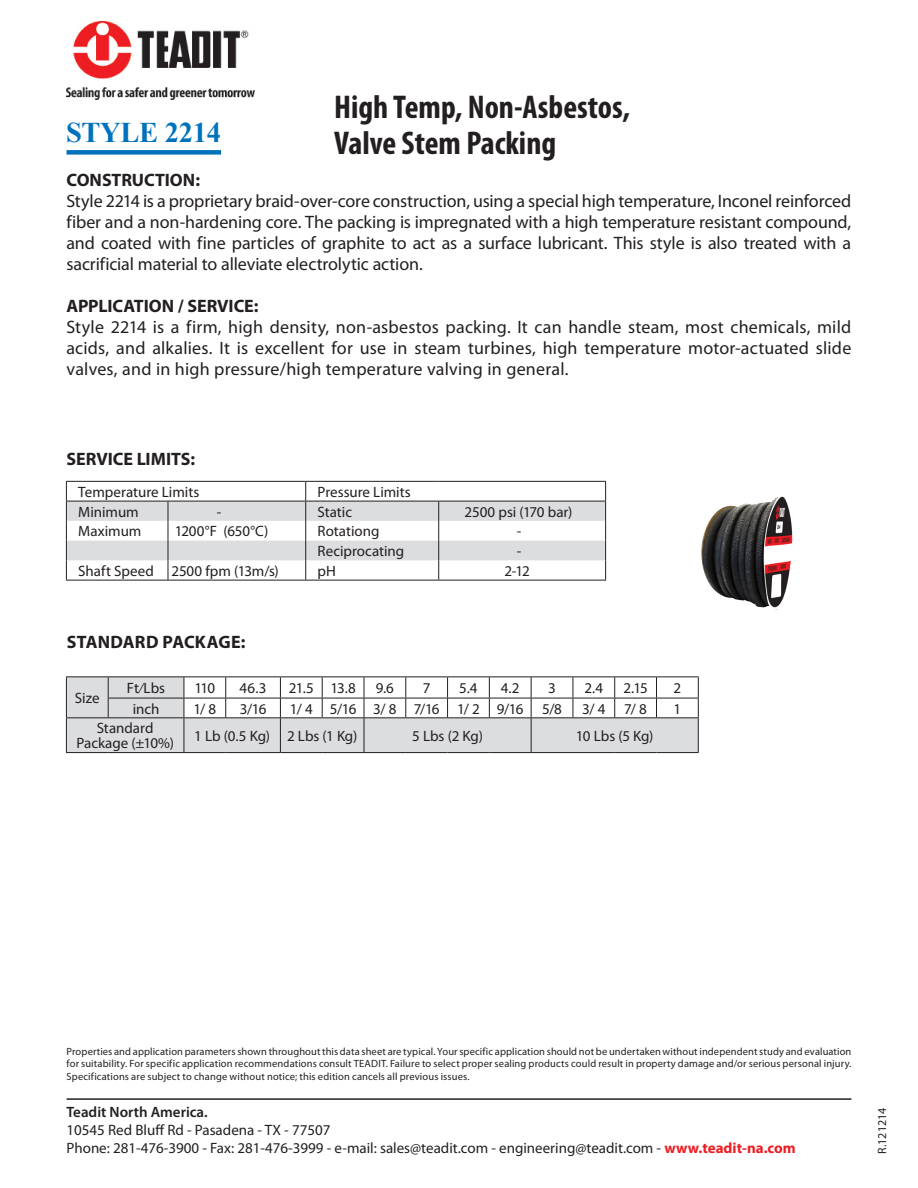
<style>
.page{position:relative;width:918px;height:1188px;background:#fff}
.page>*{position:absolute;margin:0;border:0;box-sizing:border-box;transform-origin:0 0}
.t1{font:700 condensed 33px "Myriad Pro";color:#231f20}
.t2{font:700 28.5px "Times New Roman";letter-spacing:-.01em;color:#0072bc}
.texto{font:18px/21px "Myriad Pro";letter-spacing:.005em;color:#231f20;text-align:justify}
.texto-2{font:700 18px "Myriad Pro";letter-spacing:-.005em;color:#231f20}
.texto_tabela{font:15px/15px "Myriad Pro";color:#231f20;text-align:center}
.t3{font:600 15px "Myriad Pro";color:#231f20}
.texto-3{font:15px "Myriad Pro";letter-spacing:-.005em;color:#231f20}
.t4{font:12px "Myriad Pro";color:#231f20}
.t5{font:10.5px/12.6px "Myriad Pro";letter-spacing:.01em;color:#231f20;text-align:justify}
.s1{font-weight:700;color:#ee1d23}
</style>
<div class="page">
<div style="left:67px;top:150px;width:154px;height:5px;background:#0072bc"></div>
<img style="left:67px;top:21px;width:188px;height:79px">
<hr style="left:67px;top:1098px;width:784px;height:2px;background:#231f20">
<hr style="left:66px;top:481px;width:102px;height:1px;background:#231f20">
<hr style="left:168px;top:481px;width:138px;height:1px;background:#231f20">
<hr style="left:306px;top:481px;width:133px;height:1px;background:#231f20">
<hr style="left:439px;top:481px;width:167px;height:1px;background:#231f20">
<svg style="left:66px;top:482px;width:540px;height:98px"></svg>
<hr style="left:66px;top:580px;width:102px;height:1px;background:#231f20">
<hr style="left:168px;top:580px;width:138px;height:1px;background:#231f20">
<hr style="left:306px;top:580px;width:133px;height:1px;background:#231f20">
<hr style="left:439px;top:580px;width:167px;height:1px;background:#231f20">
<div style="left:67px;top:677px;width:631px;height:75px;background:#dcdddf"></div>
<hr style="left:66px;top:676px;width:42px;height:1px;background:#231f20">
<svg style="left:66px;top:677px;width:1px;height:40px"></svg>
<hr style="left:108px;top:676px;width:76px;height:1px;background:#231f20">
<hr style="left:184px;top:676px;width:42px;height:1px;background:#231f20">
<hr style="left:226px;top:676px;width:54px;height:1px;background:#231f20">
<hr style="left:280px;top:676px;width:42px;height:1px;background:#231f20">
<hr style="left:322px;top:676px;width:42px;height:1px;background:#231f20">
<hr style="left:364px;top:676px;width:42px;height:1px;background:#231f20">
<hr style="left:406px;top:676px;width:42px;height:1px;background:#231f20">
<hr style="left:448px;top:676px;width:41px;height:1px;background:#231f20">
<hr style="left:489px;top:676px;width:42px;height:1px;background:#231f20">
<hr style="left:531px;top:676px;width:42px;height:1px;background:#231f20">
<hr style="left:573px;top:676px;width:42px;height:1px;background:#231f20">
<hr style="left:615px;top:676px;width:42px;height:1px;background:#231f20">
<hr style="left:657px;top:676px;width:42px;height:1px;background:#231f20">
<hr style="left:108px;top:698px;width:76px;height:1px;background:#231f20">
<svg style="left:108px;top:677px;width:1px;height:40px"></svg>
<svg style="left:184px;top:677px;width:515px;height:40px"></svg>
<hr style="left:66px;top:717px;width:42px;height:1px;background:#231f20">
<hr style="left:66px;top:718px;width:1px;height:34px;background:#231f20">
<hr style="left:108px;top:717px;width:76px;height:1px;background:#231f20">
<hr style="left:184px;top:717px;width:42px;height:1px;background:#231f20">
<hr style="left:184px;top:718px;width:1px;height:34px;background:#231f20">
<hr style="left:226px;top:717px;width:54px;height:1px;background:#231f20">
<hr style="left:280px;top:717px;width:42px;height:1px;background:#231f20">
<hr style="left:280px;top:718px;width:1px;height:34px;background:#231f20">
<hr style="left:322px;top:717px;width:42px;height:1px;background:#231f20">
<hr style="left:364px;top:717px;width:42px;height:1px;background:#231f20">
<hr style="left:364px;top:718px;width:1px;height:34px;background:#231f20">
<hr style="left:406px;top:717px;width:42px;height:1px;background:#231f20">
<hr style="left:448px;top:717px;width:41px;height:1px;background:#231f20">
<hr style="left:489px;top:717px;width:42px;height:1px;background:#231f20">
<hr style="left:531px;top:717px;width:42px;height:1px;background:#231f20">
<hr style="left:531px;top:718px;width:1px;height:34px;background:#231f20">
<hr style="left:573px;top:717px;width:42px;height:1px;background:#231f20">
<hr style="left:615px;top:717px;width:42px;height:1px;background:#231f20">
<hr style="left:657px;top:717px;width:42px;height:1px;background:#231f20">
<hr style="left:698px;top:718px;width:1px;height:34px;background:#231f20">
<hr style="left:66px;top:752px;width:42px;height:1px;background:#231f20">
<hr style="left:108px;top:752px;width:76px;height:1px;background:#231f20">
<hr style="left:184px;top:752px;width:42px;height:1px;background:#231f20">
<hr style="left:226px;top:752px;width:54px;height:1px;background:#231f20">
<hr style="left:280px;top:752px;width:42px;height:1px;background:#231f20">
<hr style="left:322px;top:752px;width:42px;height:1px;background:#231f20">
<hr style="left:364px;top:752px;width:42px;height:1px;background:#231f20">
<hr style="left:406px;top:752px;width:42px;height:1px;background:#231f20">
<hr style="left:448px;top:752px;width:41px;height:1px;background:#231f20">
<hr style="left:489px;top:752px;width:42px;height:1px;background:#231f20">
<hr style="left:531px;top:752px;width:42px;height:1px;background:#231f20">
<hr style="left:573px;top:752px;width:42px;height:1px;background:#231f20">
<hr style="left:615px;top:752px;width:42px;height:1px;background:#231f20">
<hr style="left:657px;top:752px;width:42px;height:1px;background:#231f20">
<img style="left:701px;top:496px;width:92px;height:114px">
<p class="t2" style="left:66px;top:113px;width:157px">STYLE 2214</p>
<p class="t1" style="left:334px;top:86px;width:298px">High Temp, Non-Asbestos,</p>
<p class="t1" style="left:334px;top:122px;width:224px">Valve Stem Packing</p>
<p class="texto-2" style="left:66px;top:168px;width:135px">CONSTRUCTION:</p>
<p class="texto" style="left:66px;top:190px;width:786px">Style 2214 is a proprietary braid-over-core construction, using a special high temperature, Inconel reinforced fiber and a non-hardening core. The packing is impregnated with a high temperature resistant compound, and coated with fine particles of graphite to act as a surface lubricant. This style is also treated with a sacrificial material to alleviate electrolytic action.</p>
<p class="texto-2" style="left:66px;top:294px;width:194px">APPLICATION / SERVICE:</p>
<p class="texto" style="left:66px;top:316px;width:786px">Style 2214 is a firm, high density, non-asbestos packing. It can handle steam, most chemicals, mild acids, and alkalies. It is excellent for use in steam turbines, high temperature motor-actuated slide valves, and in high pressure/high temperature valving in general.</p>
<p class="texto-2" style="left:67px;top:447px;width:130px">SERVICE LIMITS:</p>
<p class="texto_tabela" style="left:78px;top:484px;width:123px">Temperature Limits</p>
<p class="texto_tabela" style="left:318px;top:484px;width:95px">Pressure Limits</p>
<p class="texto_tabela" style="left:78px;top:504px;width:62px">Minimum</p>
<p class="texto_tabela" style="left:217px;top:504px;width:6px">-</p>
<p class="texto_tabela" style="left:318px;top:504px;width:36px">Static</p>
<p class="texto_tabela" style="left:464px;top:504px;width:109px">2500 psi (170 bar)</p>
<p class="texto_tabela" style="left:78px;top:524px;width:65px">Maximum</p>
<p class="texto_tabela" style="left:175px;top:524px;width:95px">1200°F (650°C)</p>
<p class="texto_tabela" style="left:318px;top:524px;width:63px">Rotationg</p>
<p class="texto_tabela" style="left:517px;top:524px;width:6px">-</p>
<p class="texto_tabela" style="left:318px;top:543px;width:88px">Reciprocating</p>
<p class="texto_tabela" style="left:517px;top:543px;width:6px">-</p>
<p class="texto_tabela" style="left:78px;top:563px;width:77px">Shaft Speed</p>
<p class="texto-3" style="left:171px;top:562px;width:109px">2500 fpm (13m/s)</p>
<p class="texto_tabela" style="left:318px;top:563px;width:20px">pH</p>
<p class="texto_tabela" style="left:505px;top:563px;width:27px">2-12</p>
<p class="texto-2" style="left:67px;top:630px;width:180px">STANDARD PACKAGE:</p>
<p class="texto_tabela" style="left:127px;top:680px;width:40px">Ft/Lbs</p>
<p class="texto_tabela" style="left:194px;top:680px;width:22px">110</p>
<p class="texto_tabela" style="left:240px;top:680px;width:28px">46.3</p>
<p class="texto_tabela" style="left:289px;top:680px;width:27px">21.5</p>
<p class="texto_tabela" style="left:330px;top:680px;width:27px">13.8</p>
<p class="texto_tabela" style="left:376px;top:680px;width:20px">9.6</p>
<p class="texto_tabela" style="left:423px;top:680px;width:9px">7</p>
<p class="texto_tabela" style="left:459px;top:680px;width:20px">5.4</p>
<p class="texto_tabela" style="left:501px;top:680px;width:20px">4.2</p>
<p class="texto_tabela" style="left:548px;top:680px;width:9px">3</p>
<p class="texto_tabela" style="left:585px;top:680px;width:20px">2.4</p>
<p class="texto_tabela" style="left:623px;top:680px;width:26px">2.15</p>
<p class="texto_tabela" style="left:674px;top:680px;width:9px">2</p>
<p class="texto_tabela" style="left:133px;top:701px;width:28px">inch</p>
<p class="texto_tabela" style="left:193px;top:701px;width:24px">1/ 8</p>
<p class="texto_tabela" style="left:240px;top:701px;width:28px">3/16</p>
<p class="texto_tabela" style="left:290px;top:701px;width:24px">1/ 4</p>
<p class="texto_tabela" style="left:330px;top:701px;width:28px">5/16</p>
<p class="texto_tabela" style="left:373px;top:701px;width:25px">3/ 8</p>
<p class="texto_tabela" style="left:414px;top:701px;width:28px">7/16</p>
<p class="texto_tabela" style="left:457px;top:701px;width:24px">1/ 2</p>
<p class="texto_tabela" style="left:497px;top:701px;width:28px">9/16</p>
<p class="texto_tabela" style="left:542px;top:701px;width:21px">5/8</p>
<p class="texto_tabela" style="left:582px;top:701px;width:25px">3/ 4</p>
<p class="texto_tabela" style="left:624px;top:701px;width:24px">7/ 8</p>
<p class="texto_tabela" style="left:674px;top:701px;width:9px">1</p>
<p class="texto_tabela" style="left:76px;top:721px;width:99px">Standard<br>Package (±10%)</p>
<p class="texto_tabela" style="left:194px;top:728px;width:77px">1 Lb (0.5 Kg)</p>
<p class="texto_tabela" style="left:287px;top:728px;width:72px">2 Lbs (1 Kg)</p>
<p class="texto_tabela" style="left:412px;top:728px;width:72px">5 Lbs (2 Kg)</p>
<p class="texto_tabela" style="left:576px;top:728px;width:79px">10 Lbs (5 Kg)</p>
<p class="texto_tabela" style="left:75px;top:690px;width:26px">Size</p>
<p class="t5" style="left:67px;top:1045px;width:786px">Properties and application parameters shown throughout this data sheet are typical. Your specific application should not be undertaken without independent study and evaluation for suitability. For specific application recommendations consult TEADIT. Failure to select proper sealing products could result in property damage and/or serious personal injury.<br>Specifications are subject to change without notice; this edition cancels all previous issues.</p>
<p class="t3" style="left:67px;top:1102px;width:143px">Teadit North America.</p>
<p class="texto_tabela" style="left:67px;top:1122px;width:266px">10545 Red Bluff Rd - Pasadena - TX - 77507</p>
<p class="texto_tabela" style="left:67px;top:1140px;width:731px">Phone: 281-476-3900 - Fax: 281-476-3999 - e-mail: sales@teadit.com - engineering@teadit.com - <span class="s1">www.teadit-na.com</span></p>
<p class="t4" style="left:875px;top:1154px;width:47px;rotate:-90deg">R.121214</p>
</div>
